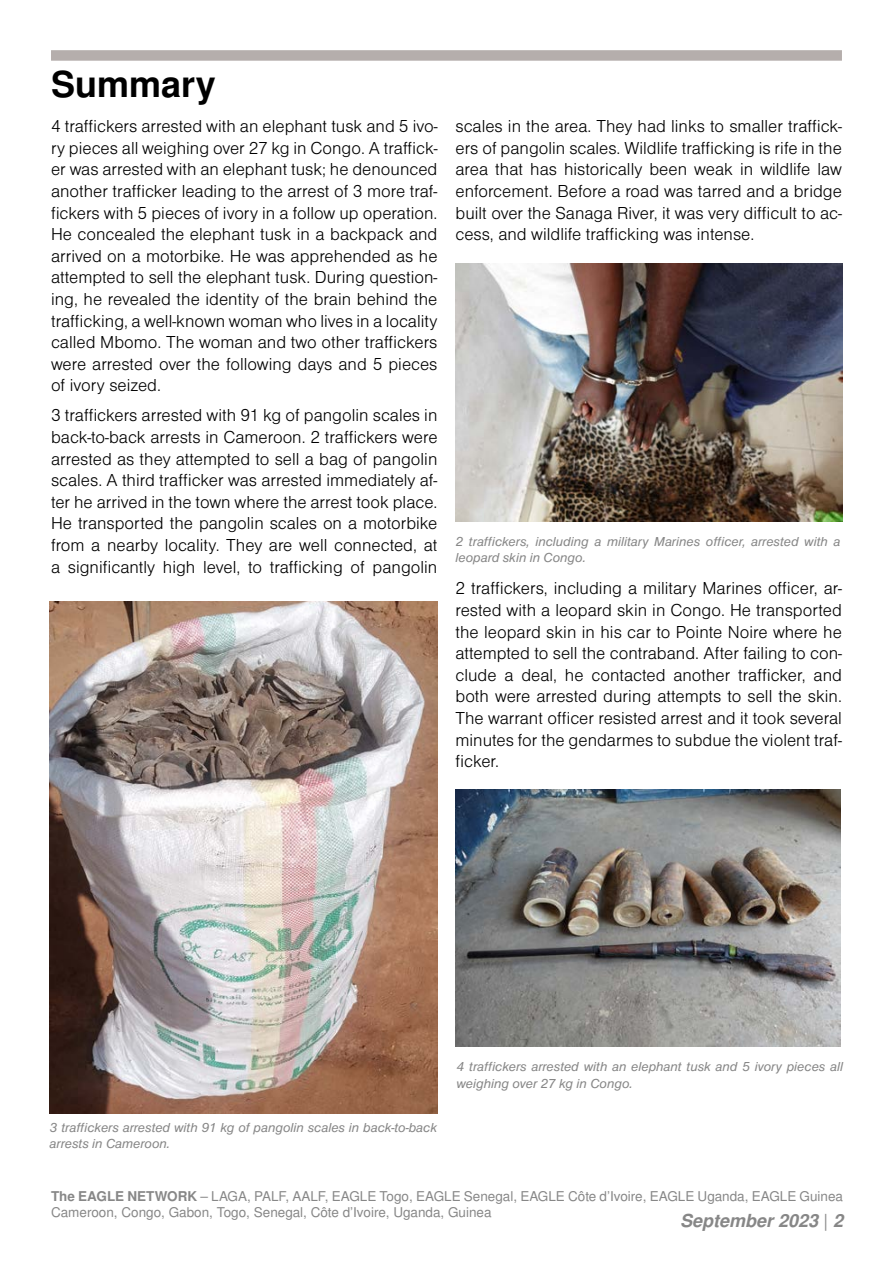
<style>
.page{position:relative;width:893px;height:1263px;background:#fff}
.page>*{position:absolute;margin:0;border:0;box-sizing:border-box;transform-origin:0 0}
.t1{font:700 36px "Nimbus Sans LOT";color:#000}
.t2{font:18px/21.6px "Nimbus Sans DOT Ligh";color:#000;text-align:justify}
.t3{font:italic 700 18px "Nimbus Sans LOT";color:#878787}
.t4{font:italic 13.5px/16.2px "Nimbus Sans DOT";color:#878787}
.t5{font:13.5px/16.2px "Nimbus Sans LOT";color:#878787}
.s1{font-weight:700}
.s2{font-weight:400;font-style:normal}
</style>
<div class="page">
<div style="left:51px;top:50px;width:791px;height:11px;background:#b5aeac"></div>
<img style="left:50px;top:601px;width:387px;height:512px">
<img style="left:455px;top:264px;width:387px;height:257px">
<img style="left:455px;top:789px;width:385px;height:257px">
<h1 class="t1" style="left:51px;top:63px;width:166px">Summary</h1>
<p class="t2" style="left:51px;top:116px;width:388px">4 traffickers arrested with an elephant tusk and 5 ivo&shy;ry pieces all weighing over 27 kg in Congo. A traffick&shy;er was arrested with an elephant tusk; he denounced another trafficker leading to the arrest of 3 more traf&shy;fickers with 5 pieces of ivory in a follow up operation.<br>He concealed the elephant tusk in a backpack and arrived on a motorbike. He was apprehended as he attempted to sell the elephant tusk. During question&shy;ing, he revealed the identity of the brain behind the trafficking, a well-known woman who lives in a locality called Mbomo. The woman and two other traffickers were arrested over the following days and 5 pieces of ivory seized.</p>
<p class="t2" style="left:51px;top:405px;width:388px">3 traffickers arrested with 91 kg of pangolin scales in back-to-back arrests in Cameroon. 2 traffickers were arrested as they attempted to sell a bag of pangolin scales. A third trafficker was arrested immediately af&shy;ter he arrived in the town where the arrest took place.<br>He transported the pangolin scales on a motorbike from a nearby locality. They are well connected, at a significantly high level, to trafficking of pangolin</p>
<p class="t2" style="left:455px;top:116px;width:388px">scales in the area. They had links to smaller traffick&shy;ers of pangolin scales. Wildlife trafficking is rife in the area that has historically been weak in wildlife law enforcement. Before a road was tarred and a bridge built over the Sanaga River, it was very difficult to ac&shy;cess, and wildlife trafficking was intense.</p>
<p class="t4" style="left:455px;top:533px;width:387px">2 traffickers, including a military Marines officer, arrested with a leopard skin in Congo.</p>
<p class="t2" style="left:455px;top:578px;width:388px">2 traffickers, including a military Marines officer, ar&shy;rested with a leopard skin in Congo. He transported the leopard skin in his car to Pointe Noire where he attempted to sell the contraband. After failing to con&shy;clude a deal, he contacted another trafficker, and both were arrested during attempts to sell the skin.<br>The warrant officer resisted arrest and it took several minutes for the gendarmes to subdue the violent traf&shy;ficker.</p>
<p class="t4" style="left:50px;top:1119px;width:389px">3 traffickers arrested with 91 kg of pangolin scales in back-to-back arrests in Cameroon.</p>
<p class="t4" style="left:457px;top:1059px;width:388px">4 traffickers arrested with an elephant tusk and 5 ivory pieces all weighing over 27 kg in Congo.</p>
<p class="t5" style="left:51px;top:1189px;width:794px"><span class="s1">The EAGLE NETWORK</span> – LAGA, PALF, AALF, EAGLE Togo, EAGLE Senegal, EAGLE Côte d’Ivoire, EAGLE Uganda, EAGLE Guinea<br>Cameroon, Congo, Gabon, Togo, Senegal, Côte d’Ivoire, Uganda, Guinea</p>
<p class="t3" style="left:680px;top:1210px;width:164px">September 2023 <span class="s2">|</span> 2</p>
</div>
